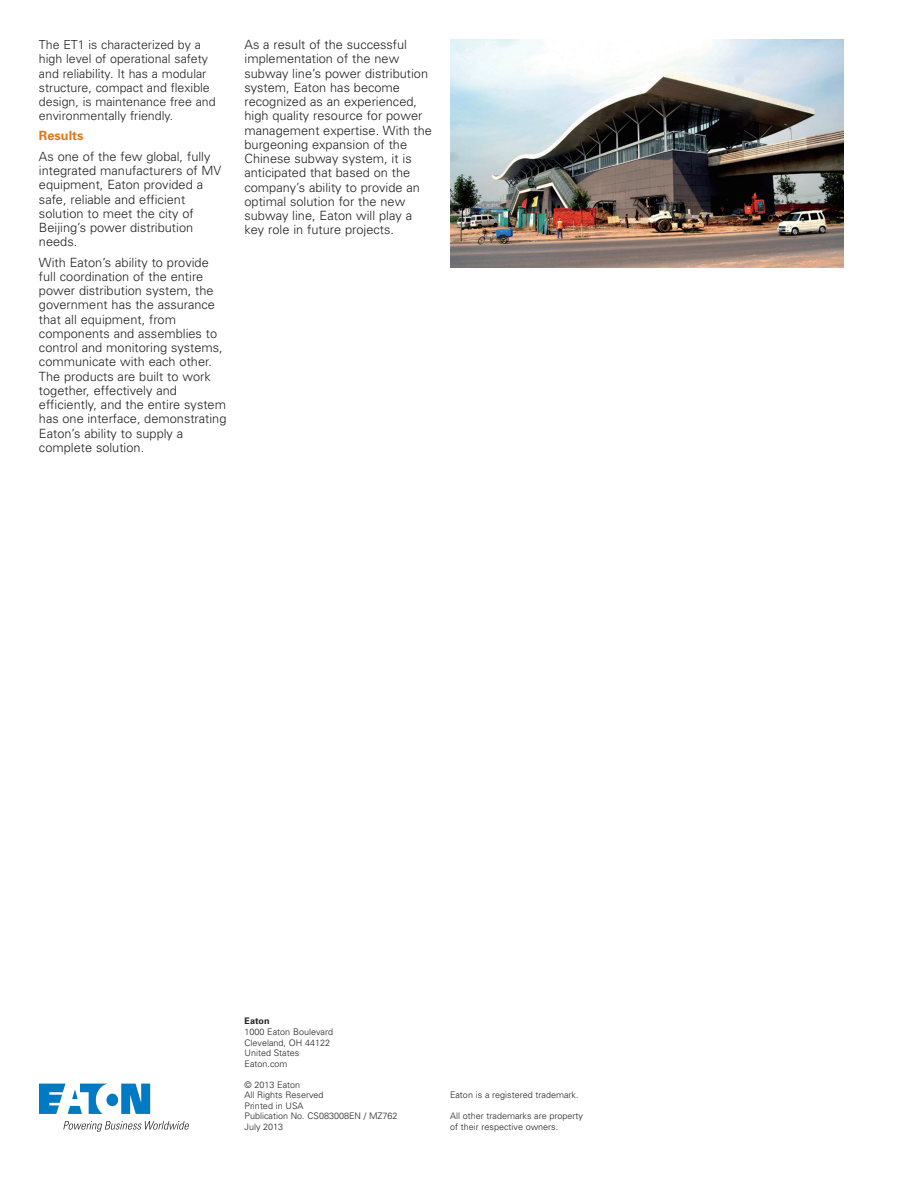
<style>
.page{position:relative;width:918px;height:1188px;background:#fff}
.page>*{position:absolute;margin:0;border:0;box-sizing:border-box;transform-origin:0 0}
.t1{font:300 12.75px/14.2px "Univers";color:#231f20}
.t2{font:700 12.75px "Univers";color:#de791b}
.t3{font:300 12.3px/14.2px "Univers";color:#231f20}
.t4{font:300 9px/10.5px "Univers";color:#231f20}
.t5{font:700 9px "Univers";color:#231f20}
</style>
<div class="page">
<img style="left:450px;top:39px;width:393px;height:229px">
<svg style="left:39px;top:1084px;width:111px;height:30px"></svg>
<svg style="left:63px;top:1121px;width:126px;height:11px"></svg>
<p class="t3" style="left:39px;top:38px;width:178px">The ET1 is characterized by a high level of operational safety and reliability. It has a modular structure, compact and flexible design, is maintenance free and environmentally friendly.</p>
<p class="t2" style="left:39px;top:128px;width:46px">Results</p>
<p class="t1" style="left:39px;top:149px;width:184px">As one of the few global, fully integrated manufacturers of MV equipment, Eaton provided a safe, reliable and efficient solution to meet the city of<br>Beijing’s power distribution needs.</p>
<p class="t1" style="left:39px;top:255px;width:189px">With Eaton’s ability to provide full coordination of the entire power distribution system, the government has the assurance that all equipment, from components and assemblies to control and monitoring systems, communicate with each other.<br>The products are built to work together, effectively and efficiently, and the entire system has one interface, demonstrating<br>Eaton’s ability to supply a complete solution.</p>
<p class="t1" style="left:245px;top:38px;width:189px">As a result of the successful implementation of the new subway line’s power distribution system, Eaton has become recognized as an experienced, high quality resource for power management expertise. With the burgeoning expansion of the<br>Chinese subway system, it is anticipated that based on the company’s ability to provide an optimal solution for the new subway line, Eaton will play a key role in future projects.</p>
<p class="t5" style="left:245px;top:1016px;width:27px">Eaton</p>
<p class="t4" style="left:245px;top:1027px;width:90px">1000 Eaton Boulevard<br>Cleveland, OH 44122<br>United States<br>Eaton.com</p>
<p class="t4" style="left:245px;top:1079px;width:155px">© 2013 Eaton<br>All Rights Reserved<br>Printed in USA<br>Publication No. CS083008EN / MZ762<br>July 2013</p>
<p class="t4" style="left:450px;top:1090px;width:130px">Eaton is a registered trademark.</p>
<p class="t4" style="left:450px;top:1111px;width:135px">All other trademarks are property of their respective owners.</p>
</div>
